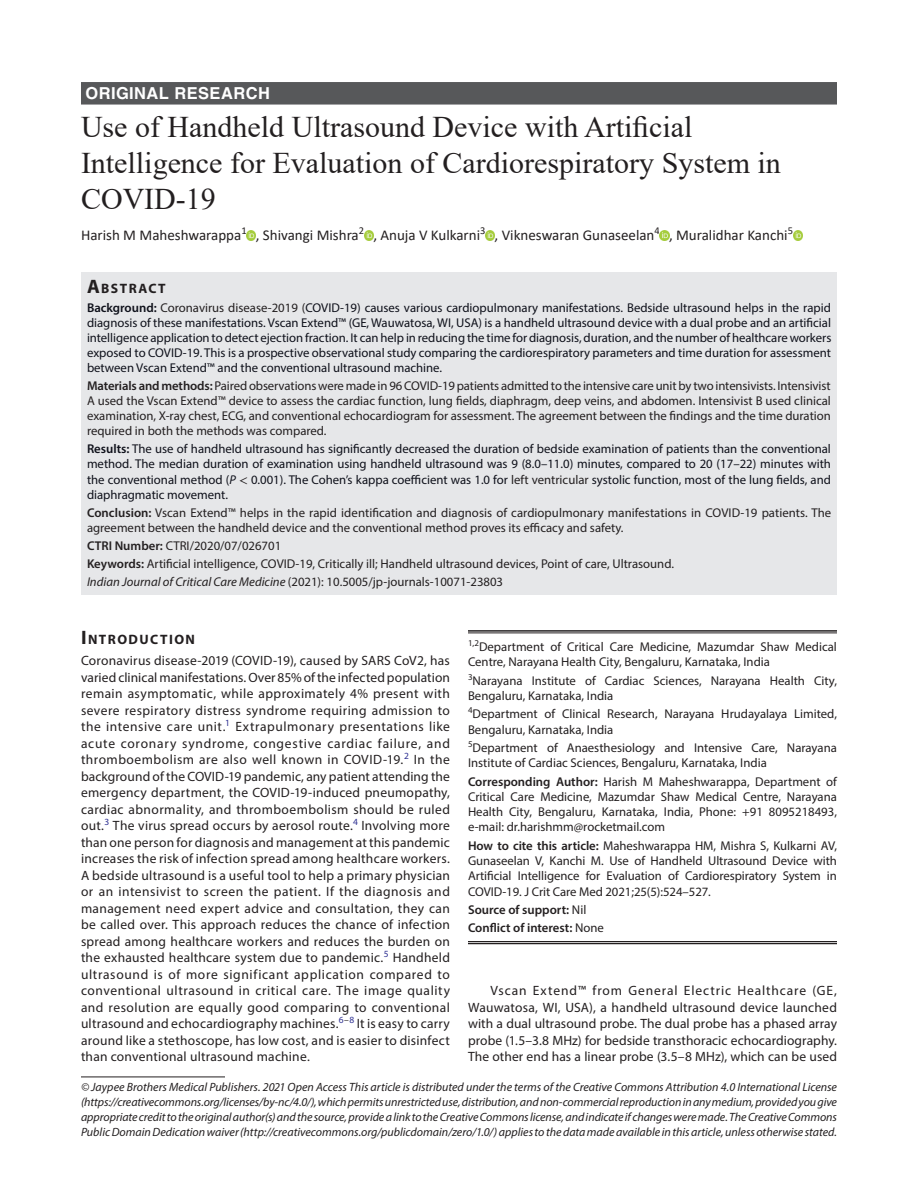
<style>
.page{position:relative;width:918px;height:1188px;background:#fff}
.page>*{position:absolute;margin:0;border:0;box-sizing:border-box;transform-origin:0 0}
.t1{font:30px/36px "Times New Roman";color:#231f20}
.IJCCM-ART{font:700 16.5px "Helvetica LT Std";letter-spacing:.025em;color:#fff}
.AuthorName{font:15px "Calibri";color:#231f20}
.Head-1{font:700 13.65px "Myriad Pro";letter-spacing:.105em;color:#231f20}
.AbstractTitle{font:700 13.65px "Myriad Pro";letter-spacing:.105em;color:#231f20}
.Para-NoIndent{font:13.5px/16.5px "Myriad Pro";letter-spacing:.015em;color:#231f20;text-align:justify}
.Para-Indent{font:13.5px/16.5px "Myriad Pro";letter-spacing:.005em;color:#231f20;text-align:justify}
.Keywords{font:12.75px/15px "Myriad Pro";color:#0e101a;text-align:justify}
.Keywords-2{font:12.75px/15px "Myriad Pro";color:#231f20;text-align:justify}
.Corollary-Para{font:12.75px/15.3px "Myriad Pro";letter-spacing:-.005em;color:#231f20;text-align:justify}
.Affiliation{font:12.75px/15.3px "Myriad Pro";color:#231f20}
.Affiliation-first{font:12.75px/15.3px "Myriad Pro";color:#231f20}
.JT_DOI{font:12.75px "Myriad Pro";color:#231f20}
.Corollary-Para-last{font:600 12.75px "Myriad Pro";color:#231f20}
.Corollary-Para-2{font:600 12.75px "Myriad Pro";color:#231f20}
.FootNote{font:italic 12px/15px "Myriad Pro";color:#231f20;text-align:justify}
.s1{font-size:19.5px}
.s2{font-weight:600}
.s3{color:#231f20}
.s4{font-style:italic}
.s5{font-family:"STIX General";color:#231f20}
.s6{font-weight:400}
</style>
<div class="page">
<div style="left:81px;top:82px;width:756px;height:23px;background:#57585a"></div>
<div style="left:81px;top:272px;width:756px;height:26px;background:#e6e7e9"></div>
<div style="left:81px;top:297px;width:756px;height:84px;background:#e6e7e9"></div>
<div style="left:81px;top:375px;width:756px;height:69px;background:#e6e7e9"></div>
<div style="left:81px;top:438px;width:756px;height:70px;background:#e6e7e9"></div>
<div style="left:81px;top:501px;width:756px;height:40px;background:#e6e7e9"></div>
<div style="left:81px;top:534px;width:756px;height:25px;background:#e6e7e9"></div>
<div style="left:81px;top:552px;width:756px;height:25px;background:#e6e7e9"></div>
<div style="left:81px;top:570px;width:756px;height:25px;background:#e6e7e9"></div>
<svg style="left:247px;top:231px;width:9px;height:9px"></svg>
<svg style="left:364px;top:231px;width:9px;height:9px"></svg>
<svg style="left:485px;top:231px;width:10px;height:9px"></svg>
<svg style="left:660px;top:231px;width:9px;height:9px"></svg>
<svg style="left:793px;top:231px;width:9px;height:9px"></svg>
<hr style="left:81px;top:1077px;width:144px;height:1px;background:#231f20">
<hr style="left:468px;top:630px;width:369px;height:2px;background:#231f20">
<hr style="left:468px;top:633px;width:369px;height:1px;background:#231f20">
<hr style="left:468px;top:941px;width:369px;height:1px;background:#231f20">
<hr style="left:468px;top:943px;width:369px;height:1px;background:#231f20">
<p class="IJCCM-ART" style="left:86px;top:83px;width:186px">ORIGINAL RESEARCH</p>
<p class="t1" style="left:81px;top:108px;width:701px">Use of Handheld Ultrasound Device with Artificial<br>Intelligence for Evaluation of Cardiorespiratory System in<br>COVID-19</p>
<p class="AuthorName" style="left:81px;top:225px;width:714px">Harish M Maheshwarappa<sup>1</sup> , Shivangi Mishra<sup>2</sup> , Anuja V Kulkarni<sup>3</sup> , Vikneswaran Gunaseelan<sup>4</sup> , Muralidhar Kanchi<sup>5</sup></p>
<p class="AbstractTitle" style="left:87px;top:279px;width:80px"><span class="s1">A</span>BSTRACT</p>
<p class="Keywords" style="left:87px;top:300px;width:746px"><span class="s2">Background:</span> <span class="s3">Coronavirus disease-2019 (</span>COVID-19) causes various cardiopulmonary manifestations. Bedside ultrasound helps in the rapid diagnosis of these manifestations. Vscan Extend™ (GE, Wauwatosa, WI, USA) is a handheld ultrasound device with a dual probe and an artificial intelligence application to detect ejection fraction. It can help in reducing the time for diagnosis, duration, and the number of healthcare workers exposed to COVID-19. This is a prospective observational study comparing the cardiorespiratory parameters and time duration for assessment between Vscan Extend™ and the conventional ultrasound machine.</p>
<p class="Keywords-2" style="left:87px;top:378px;width:746px"><span class="s2">Materials and methods:</span> Paired observations were made in 96 COVID-19 patients admitted to the intensive care unit by two intensivists. Intensivist A used the Vscan Extend™ device to assess the cardiac function, lung fields, diaphragm, deep veins, and abdomen. Intensivist B used clinical examination, X-ray chest, ECG, and conventional echocardiogram for assessment. The agreement between the findings and the time duration required in both the methods was compared.</p>
<p class="Keywords" style="left:87px;top:441px;width:746px"><span class="s2">Results:</span> The use of handheld ultrasound has significantly decreased the duration of bedside examination of patients than the conventional method. The median duration of examination using handheld ultrasound was 9 (8.0–11.0) minutes, compared to 20 (17–22) minutes with the conventional method (<span class="s4">P</span> <span class="s5">&lt;</span> 0.001). The Cohen’s kappa coefficient was 1.0 for <span class="s3">left ventricular</span> systolic function, most of the lung fields, and diaphragmatic movement.</p>
<p class="Keywords-2" style="left:87px;top:505px;width:746px"><span class="s2">Conclusion:</span> Vscan Extend™ helps in the rapid identification and diagnosis of cardiopulmonary manifestations in COVID-19 patients. The agreement between the handheld device and the conventional method proves its efficacy and safety.</p>
<p class="Keywords-2" style="left:87px;top:538px;width:196px"><span class="s2">CTRI Number:</span> CTRI/2020/07/026701</p>
<p class="Keywords-2" style="left:87px;top:556px;width:589px"><span class="s2">Keywords:</span> Artificial intelligence, COVID-19, Critically ill; Handheld ultrasound devices, Point of care, Ultrasound.</p>
<p class="JT_DOI" style="left:87px;top:573px;width:418px"><span class="s4">Indian Journal of Critical Care Medicine</span> (2021): 10.5005/jp-journals-10071-23803</p>
<p class="Head-1" style="left:81px;top:631px;width:116px"><span class="s1">I</span>NTRODUCTION</p>
<p class="Para-NoIndent" style="left:81px;top:652px;width:371px">Coronavirus disease-2019 (COVID-19), caused by SARS CoV2, has varied clinical manifestations. Over 85% of the infected population remain asymptomatic, while approximately 4% present with severe respiratory distress syndrome requiring admission to the intensive care unit.<sup>1</sup> Extrapulmonary presentations like acute coronary syndrome, congestive cardiac failure, and thromboembolism are also well known in COVID-19.<sup>2</sup> In the background of the COVID-19 pandemic, any patient attending the emergency department, the COVID-19-induced pneumopathy, cardiac abnormality, and thromboembolism should be ruled out.<sup>3</sup> The virus spread occurs by aerosol route.<sup>4</sup> Involving more than one person for diagnosis and management at this pandemic increases the risk of infection spread among healthcare workers.<br>A bedside ultrasound is a useful tool to help a primary physician or an intensivist to screen the patient. If the diagnosis and management need expert advice and consultation, they can be called over. This approach reduces the chance of infection spread among healthcare workers and reduces the burden on the exhausted healthcare system due to pandemic.<sup>5</sup> Handheld ultrasound is of more significant application compared to conventional ultrasound in critical care. The image quality and resolution are equally good comparing to conventional ultrasound and echocardiography machines.<sup>6</sup><sup>–</sup><sup>8</sup> It is easy to carry around like a stethoscope, has low cost, and is easier to disinfect than conventional ultrasound machine.</p>
<p class="FootNote" style="left:81px;top:1079px;width:758px">© Jaypee Brothers Medical Publishers. 2021 Open Access This article is distributed under the terms of the Creative Commons Attribution 4.0 International License (https://creativecommons.org/licenses/by-nc/4.0/), which permits unrestricted use, distribution, and non-commercial reproduction in any medium, provided you give appropriate credit to the original author(s) and the source, provide a link to the Creative Commons license, and indicate if changes were made. The Creative Commons Public Domain Dedication waiver (http://creativecommons.org/publicdomain/zero/1.0/) applies to the data made available in this article, unless otherwise stated.</p>
<p class="Affiliation-first" style="left:468px;top:639px;width:371px"><sup>1,2</sup>Department of Critical Care Medicine, Mazumdar Shaw Medical<br>Centre, Narayana Health City, Bengaluru, Karnataka, India</p>
<p class="Affiliation" style="left:468px;top:673px;width:370px"><sup>3</sup>Narayana Institute of Cardiac Sciences, Narayana Health City,<br>Bengaluru, Karnataka, India</p>
<p class="Affiliation" style="left:468px;top:706px;width:371px"><sup>4</sup>Department of Clinical Research, Narayana Hrudayalaya Limited,<br>Bengaluru, Karnataka, India</p>
<p class="Affiliation" style="left:468px;top:740px;width:370px"><sup>5</sup>Department of Anaesthesiology and Intensive Care, Narayana<br>Institute of Cardiac Sciences, Bengaluru, Karnataka, India</p>
<p class="Corollary-Para" style="left:468px;top:773px;width:371px"><span class="s2">Corresponding Author:</span> Harish M Maheshwarappa, Department of Critical Care Medicine, Mazumdar Shaw Medical Centre, Narayana Health City, Bengaluru, Karnataka, India, Phone: +91 8095218493, e-mail: dr.harishmm@rocketmail.com</p>
<p class="Corollary-Para" style="left:468px;top:838px;width:371px"><span class="s2">How to cite this article:</span> Maheshwarappa HM, Mishra S, Kulkarni AV, Gunaseelan V, Kanchi M. Use of Handheld Ultrasound Device with Artificial Intelligence for Evaluation of Cardiorespiratory System in COVID-19. J Crit Care Med 2021;25(5):524–527.</p>
<p class="Corollary-Para-2" style="left:468px;top:902px;width:120px">Source of support: <span class="s6">Nil</span></p>
<p class="Corollary-Para-last" style="left:468px;top:920px;width:137px">Conflict of interest: <span class="s6">None</span></p>
<p class="Para-Indent" style="left:468px;top:982px;width:371px;text-indent:22px">Vscan Extend™ from General Electric Healthcare (GE, Wauwatosa, WI, USA), a handheld ultrasound device launched with a dual ultrasound probe. The dual probe has a phased array probe (1.5–3.8 MHz) for bedside transthoracic echocardiography.<br>The other end has a linear probe (3.5–8 MHz), which can be used</p>
</div>
